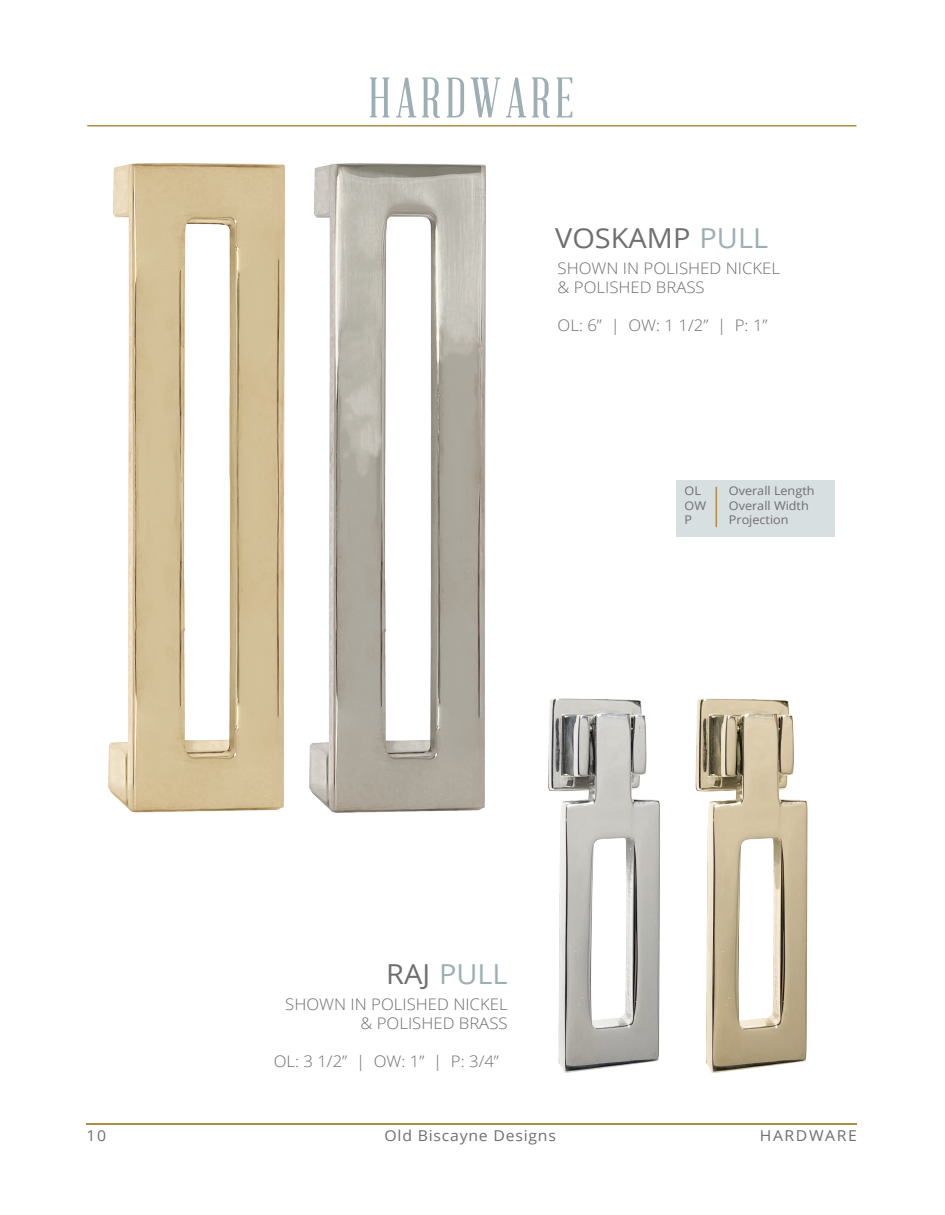
<style>
.page{position:relative;width:945px;height:1215px;background:#fff}
.page>*{position:absolute;margin:0;border:0;box-sizing:border-box;transform-origin:0 0}
.t1{font:55.95px "Abraham Lincoln";letter-spacing:.075em;color:#9dafb4}
.t2{font:27.6px "Open Sans";color:#6f6f70;scale:1.05 1}
.t3{font:27.6px "Open Sans";color:#9dafb4;scale:1.05 1}
.t4{font:300 15.9px/19px "Open Sans";color:#6f6f70;scale:1.05 1}
.t5{font:15px "Open Sans";letter-spacing:.05em;color:#6f6f70;scale:1.05 1}
.t6{font:15px "Open Sans";letter-spacing:.1em;color:#6f6f70;scale:1.05 1}
.t7{font:12px/14.4px "Open Sans";color:#6f6f70;scale:1.05 1}
.s1{color:#9dafb4}
.s2{color:#6f6f70}
</style>
<div class="page">
<hr style="left:87px;top:1124px;width:770px;height:1px;background:#af8e3f">
<hr style="left:87px;top:125px;width:769px;height:2px;background:#af8e3f">
<div style="left:676px;top:480px;width:159px;height:56px;background:#d8dfe1"></div>
<hr style="left:716px;top:487px;width:1px;height:40px;background:#af8e3f">
<img style="left:108px;top:163px;width:377px;height:649px">
<img style="left:548px;top:699px;width:260px;height:374px">
<h1 class="t1" style="left:368px;top:69px;width:207px">HARDWARE</h1>
<h2 class="t2" style="left:555px;top:219px;width:204px">VOSKAMP <span class="s1">PULL</span></h2>
<p class="t4" style="left:558px;top:258px;width:213px">SHOWN IN POLISHED NICKEL &amp; POLISHED BRASS</p>
<p class="t4" style="left:558px;top:315px;width:201px">OL: 6” | OW: 1 1/2” | P: 1”</p>
<p class="t7" style="left:685px;top:484px;width:22px">OL<br>OW<br>P</p>
<p class="t7" style="left:729px;top:484px;width:83px">Overall Length<br>Overall Width<br>Projection</p>
<h2 class="t3" style="left:386px;top:955px;width:117px"><span class="s2">RAJ</span> PULL</h2>
<p class="t4" style="left:285px;top:994px;width:213px;text-align:right">SHOWN IN POLISHED NICKEL &amp; POLISHED BRASS</p>
<p class="t4" style="left:274px;top:1051px;width:216px">OL: 3 1/2” | OW: 1” | P: 3/4”</p>
<p class="t5" style="left:87px;top:1125px;width:20px">10</p>
<p class="t5" style="left:385px;top:1125px;width:165px">Old Biscayne Designs</p>
<p class="t6" style="left:760px;top:1125px;width:94px">HARDWARE</p>
</div>
